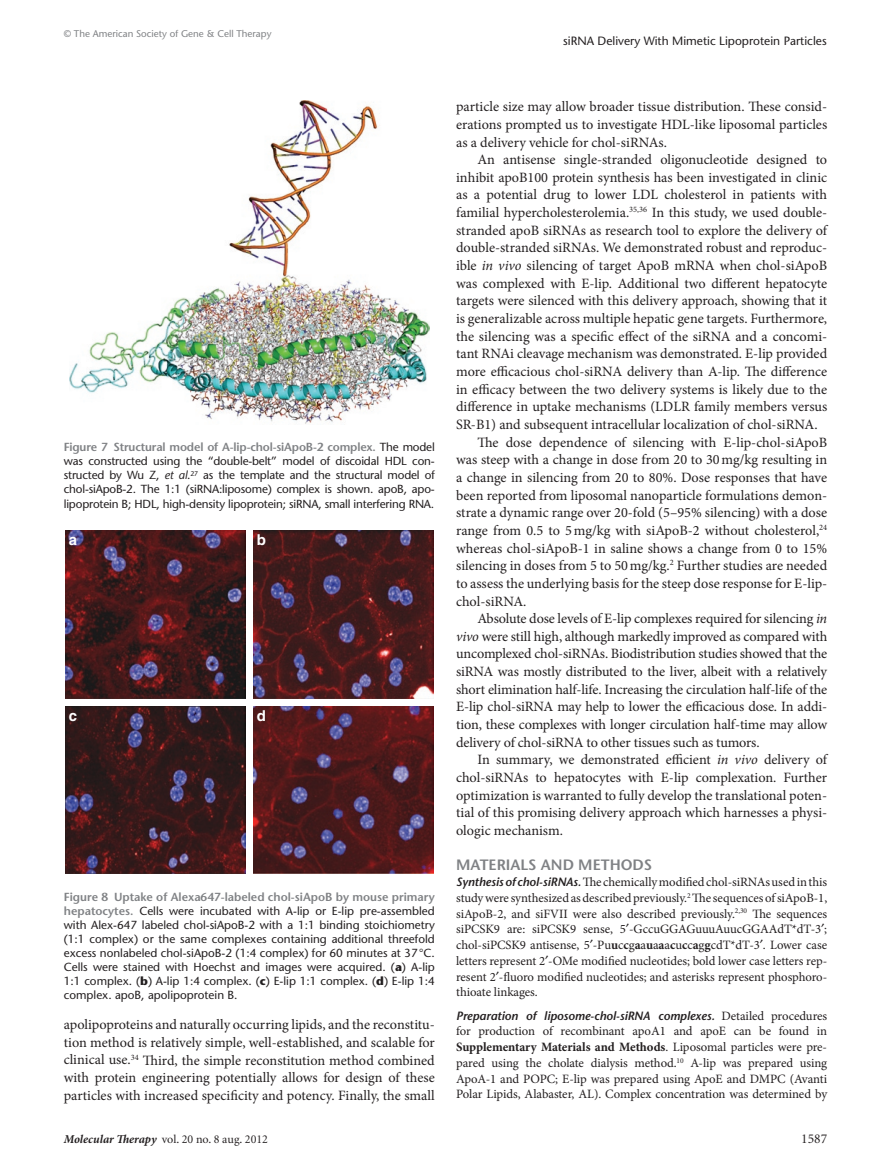
<style>
.page{position:relative;width:891px;height:1175px;background:#fff}
.page>*{position:absolute;margin:0;border:0;box-sizing:border-box;transform-origin:0 0}
.t1{font:600 15px "Stone Sans";color:#808285}
.t2{font:700 15px "Helvetica";color:#fff}
.t3{font:14.25px/17.7px "Minion Pro";letter-spacing:-.005em;color:#231f20;text-align:justify}
.t4{font:13.5px "Minion";color:#231f20}
.t5{font:12.75px/15.8px "Minion Pro";letter-spacing:-.005em;color:#231f20;text-align:justify}
.t6{font:italic 600 12px "Stone Sans";letter-spacing:-.005em;color:#231f20}
.t7{font:12px "Stone Sans";color:#231f20}
.t8{font:12px "Minion";color:#231f20}
.t9{font:11.7px/14.1px "Stone Sans";color:#231f20;text-align:justify}
.t10{font:9.75px "Stone Sans";color:#808285}
.s1{font-weight:600;color:#808285}
.s2{font-style:italic}
.s3{font-weight:700}
.s4{font-family:"Stone Sans";font-weight:600;font-style:italic;font-size:12px}
.s5{font-family:"Minion Pro";font-weight:400;font-style:normal;font-size:12.75px}
.s6{font-family:"Minion Pro";font-weight:700;font-style:italic}
</style>
<div class="page">
<img style="left:69px;top:101px;width:360px;height:323px">
<img style="left:65px;top:530px;width:181px;height:168px">
<img style="left:253px;top:530px;width:180px;height:168px">
<img style="left:65px;top:706px;width:181px;height:167px">
<img style="left:253px;top:706px;width:180px;height:167px">
<p class="t10" style="left:64px;top:28px;width:209px">© The American Society of Gene &amp; Cell Therapy</p>
<p class="t9" style="left:64px;top:440px;width:373px"><span class="s1">Figure 7 Structural model of A-lip-chol-siApoB-2 complex.</span> The model was constructed using the “double-belt” model of discoidal HDL con&shy;structed by Wu Z, <span class="s2">et al</span>.<sup>27</sup> as the template and the structural model of chol-siApoB-2. The 1:1 (siRNA:liposome) complex is shown. apoB, apo&shy;lipoprotein B; HDL, high-density lipoprotein; siRNA, small interfering RNA.</p>
<p class="t2" style="left:69px;top:530px;width:10px">a</p>
<p class="t2" style="left:257px;top:530px;width:11px">b</p>
<p class="t2" style="left:69px;top:706px;width:10px">c</p>
<p class="t2" style="left:257px;top:706px;width:11px">d</p>
<p class="t9" style="left:64px;top:889px;width:373px"><span class="s1">Figure 8 U ptake of Alexa647-labeled chol-siApoB by mouse primary hepatocytes.</span> Cells were incubated with A-lip or E-lip pre-assembled with Alex-647 labeled chol-siApoB-2 with a 1:1 binding stoichiometry (1:1 complex) or the same complexes containing additional threefold excess nonlabeled chol-siApoB-2 (1:4 complex) for 60 minutes at 37°C.<br>Cells were stained with Hoechst and images were acquired. (<span class="s3">a</span>) A-lip 1:1 complex. (<span class="s3">b</span>) A-lip 1:4 complex. (<span class="s3">c</span>) E-lip 1:1 complex. (<span class="s3">d</span>) E-lip 1:4 complex. apoB, apolipoprotein B.</p>
<p class="t3" style="left:64px;top:1015px;width:373px">apolipoproteins and naturally occurring lipids, and the reconstitu&shy;tion method is relatively simple, well-established, and scalable for clinical use.<sup>34</sup> Third, the simple reconstitution method combined with protein engineering potentially allows for design of these particles with increased specificity and potency. Finally, the small</p>
<p class="t7" style="left:563px;top:34px;width:265px">siRNA Delivery With Mimetic Lipoprotein Particles</p>
<p class="t3" style="left:456px;top:98px;width:373px">particle size may allow broader tissue distribution. These consid&shy;erations prompted us to investigate HDL-like liposomal particles as a delivery vehicle for chol-siRNAs.</p>
<p class="t3" style="left:477px;top:151px;width:351px">An antisense single-stranded oligonucleotide designed to</p>
<p class="t3" style="left:456px;top:168px;width:373px">inhibit apoB100 protein synthesis has been investigated in clinic</p>
<p class="t3" style="left:456px;top:186px;width:373px">as a potential drug to lower LDL cholesterol in patients with</p>
<p class="t3" style="left:456px;top:204px;width:373px">familial hypercholesterolemia.<sup>35,36</sup> In this study, we used double-</p>
<p class="t3" style="left:456px;top:221px;width:373px">stranded apoB siRNAs as research tool to explore the delivery of</p>
<p class="t3" style="left:456px;top:239px;width:373px">double-stranded siRNAs. We demonstrated robust and reproduc-</p>
<p class="t3" style="left:456px;top:257px;width:373px">ible <span class="s2">in vivo</span> silencing of target ApoB mRNA when chol-siApoB</p>
<p class="t3" style="left:456px;top:274px;width:373px">was complexed with E-lip. Additional two different hepatocyte</p>
<p class="t3" style="left:456px;top:292px;width:373px">targets were silenced with this delivery approach, showing that it</p>
<p class="t3" style="left:456px;top:310px;width:373px">is generalizable across multiple hepatic gene targets. Furthermore,</p>
<p class="t3" style="left:456px;top:327px;width:373px">the silencing was a specific effect of the siRNA and a concomi-</p>
<p class="t3" style="left:456px;top:345px;width:373px">tant RNAi cleavage mechanism was demonstrated. E-lip provided</p>
<p class="t3" style="left:456px;top:363px;width:373px">more efficacious chol-siRNA delivery than A-lip. The difference</p>
<p class="t3" style="left:456px;top:380px;width:373px">in efficacy between the two delivery systems is likely due to the</p>
<p class="t3" style="left:456px;top:398px;width:373px">difference in uptake mechanisms (LDLR family members versus</p>
<p class="t3" style="left:456px;top:415px;width:363px">SR-B1) and subsequent intracellular localization of chol-siRNA.</p>
<p class="t3" style="left:477px;top:433px;width:351px">The dose dependence of silencing with E-lip-chol-siApoB</p>
<p class="t3" style="left:456px;top:451px;width:373px">was steep with a change in dose from 20 to 30mg/kg resulting in</p>
<p class="t3" style="left:456px;top:468px;width:373px">a change in silencing from 20 to 80%. Dose responses that have</p>
<p class="t3" style="left:456px;top:486px;width:373px">been reported from liposomal nanoparticle formulations demon-</p>
<p class="t3" style="left:456px;top:504px;width:373px">strate a dynamic range over 20-fold (5–95% silencing) with a dose</p>
<p class="t3" style="left:456px;top:521px;width:373px">range from 0.5 to 5mg/kg with siApoB-2 without cholesterol,<sup>24</sup></p>
<p class="t3" style="left:456px;top:539px;width:373px">whereas chol-siApoB-1 in saline shows a change from 0 to 15%</p>
<p class="t3" style="left:456px;top:557px;width:373px">silencing in doses from 5 to 50mg/kg.<sup>2</sup> Further studies are needed</p>
<p class="t3" style="left:456px;top:574px;width:373px">to assess the underlying basis for the steep dose response for E-lip-</p>
<p class="t3" style="left:456px;top:592px;width:72px">chol-siRNA.</p>
<p class="t3" style="left:477px;top:610px;width:351px">Absolute dose levels of E-lip complexes required for silencing <span class="s2">in</span></p>
<p class="t3" style="left:456px;top:627px;width:373px"><span class="s2">vivo</span> were still high, although markedly improved as compared with</p>
<p class="t3" style="left:456px;top:645px;width:373px">uncomplexed chol-siRNAs. Biodistribution studies showed that the</p>
<p class="t3" style="left:456px;top:662px;width:373px">siRNA was mostly distributed to the liver, albeit with a relatively</p>
<p class="t3" style="left:456px;top:680px;width:373px">short elimination half-life. Increasing the circulation half-life of the</p>
<p class="t3" style="left:456px;top:698px;width:373px">E-lip chol-siRNA may help to lower the efficacious dose. In addi-</p>
<p class="t3" style="left:456px;top:715px;width:373px">tion, these complexes with longer circulation half-time may allow</p>
<p class="t3" style="left:456px;top:733px;width:305px">delivery of chol-siRNA to other tissues such as tumors.</p>
<p class="t3" style="left:477px;top:751px;width:351px">In summary, we demonstrated efficient <span class="s2">in vivo</span> delivery of</p>
<p class="t3" style="left:456px;top:768px;width:373px">chol-siRNAs to hepatocytes with E-lip complexation. Further</p>
<p class="t3" style="left:456px;top:786px;width:373px">optimization is warranted to fully develop the translational poten-</p>
<p class="t3" style="left:456px;top:804px;width:373px">tial of this promising delivery approach which harnesses a physi-</p>
<p class="t3" style="left:456px;top:821px;width:108px">ologic mechanism.</p>
<p class="t1" style="left:456px;top:856px;width:198px">Materials and Methods</p>
<p class="t5" style="left:456px;top:874px;width:373px"><span class="s4">Synthesis of chol-siRNAs.</span> The chemically modified chol-siRNAs used in this study were synthesized as described previously.<sup>2</sup> The sequences of siApoB-1, siApoB-2, and siFVII were also described previously.<sup>2,30</sup> The sequences siPCSK9 are: siPCSK9 sense, 5 -GccuGGAGuuuAuucGGAAdT*dT-3 ; chol-siPCSK9 antisense, 5 -Pu<span class="s3">u</span>c<span class="s3">c</span>g<span class="s3">a</span>a<span class="s3">u</span>a<span class="s3">a</span>a<span class="s3">c</span>u<span class="s3">c</span>c<span class="s3">a</span>g<span class="s3">g</span>cdT*dT-3 . Lower case letters represent 2 -OMe modified nucleotides; bold lower case letters rep&shy;resent 2 -fluoro modified nucleotides; and asterisks represent phosphoro&shy;thioate linkages.</p>
<p class="t6" style="left:456px;top:1008px;width:373px">Preparation of liposome-chol-siRNA complexes. <span class="s5">Detailed procedures</span></p>
<p class="t5" style="left:456px;top:1023px;width:373px">for production of recombinant apoA1 and apoE can be found in <span class="s3">Supplementary Materials and Methods</span>. Liposomal particles were pre&shy;pared using the cholate dialysis method.<sup>10</sup> A-lip was prepared using ApoA-1 and POPC; E-lip was prepared using ApoE and DMPC (Avanti Polar Lipids, Alabaster, AL). Complex concentration was determined by</p>
<p class="t8" style="left:64px;top:1133px;width:206px"><span class="s6">Molecular Therapy</span> vol. 20 no. 8 aug. 2012</p>
<p class="t4" style="left:801px;top:1132px;width:27px">1587</p>
</div>
